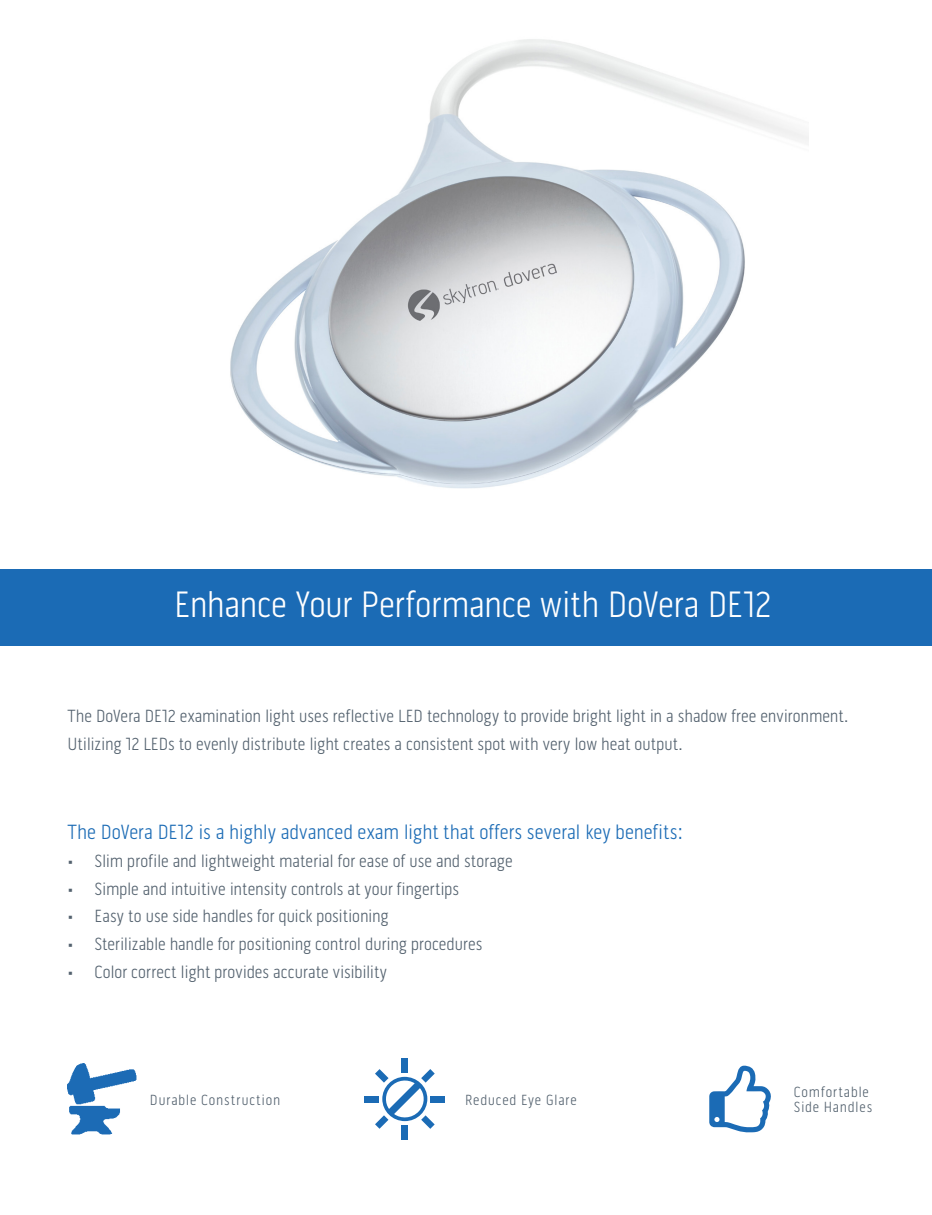
<style>
.page{position:relative;width:932px;height:1215px;background:#fff}
.page>*{position:absolute;margin:0;border:0;box-sizing:border-box;transform-origin:0 0}
.garamond_premier_pro{font:300 37.5px "Pill Gothic 300 mg";letter-spacing:-.015em;color:#fff}
.garamond_premier_pro-2{font:300 21px "Pill Gothic 300 mg";letter-spacing:-.005em;color:#1b6bb5}
.garamond_premier_pro-3{font:300 18px/28.5px "Pill Gothic 300 mg";letter-spacing:-.005em;color:#53616e}
.Callouts{font:300 15px/15px "Pill Gothic 300 mg";letter-spacing:.05em;color:#53616e}
</style>
<div class="page">
<img style="left:230px;top:39px;width:579px;height:450px">
<div style="left:0;top:569px;width:932px;height:76px;background:#1b6bb5"></div>
<svg style="left:709px;top:1066px;width:62px;height:66px"></svg>
<div style="left:431px;top:1096px;width:14px;height:6px;background:#1b6bb5"></div>
<div style="left:401px;top:1125px;width:7px;height:14px;background:#1b6bb5"></div>
<svg style="left:382px;top:1077px;width:45px;height:44px"></svg>
<div style="left:401px;top:1059px;width:7px;height:14px;background:#1b6bb5"></div>
<div style="left:365px;top:1096px;width:14px;height:6px;background:#1b6bb5"></div>
<svg style="left:421px;top:1115px;width:13px;height:14px"></svg>
<svg style="left:375px;top:1069px;width:13px;height:14px"></svg>
<svg style="left:421px;top:1069px;width:14px;height:14px"></svg>
<svg style="left:375px;top:1115px;width:13px;height:14px"></svg>
<img style="left:68px;top:1064px;width:68px;height:70px">
<p class="garamond_premier_pro" style="left:174px;top:583px;width:599px">Enhance Your Performance with DoVera DE12</p>
<p class="garamond_premier_pro-3" style="left:68px;top:702px;width:782px">The DoVera DE12 examination light uses reflective LED technology to provide bright light in a shadow free environment.<br>Utilizing 12 LEDs to evenly distribute light creates a consistent spot with very low heat output.</p>
<p class="garamond_premier_pro-2" style="left:68px;top:820px;width:617px">The DoVera DE12 is a highly advanced exam light that offers several key benefits:</p>
<p class="garamond_premier_pro-3" style="left:68px;top:847px;width:446px">• Slim profile and lightweight material for ease of use and storage</p>
<p class="garamond_premier_pro-3" style="left:68px;top:874px;width:393px">• Simple and intuitive intensity controls at your fingertips</p>
<p class="garamond_premier_pro-3" style="left:68px;top:902px;width:322px">• Easy to use side handles for quick positioning</p>
<p class="garamond_premier_pro-3" style="left:68px;top:930px;width:416px">• Sterilizable handle for positioning control during procedures</p>
<p class="garamond_premier_pro-3" style="left:68px;top:958px;width:321px">• Color correct light provides accurate visibility</p>
<p class="Callouts" style="left:150px;top:1092px;width:132px">Durable Construction</p>
<p class="Callouts" style="left:465px;top:1092px;width:113px">Reduced Eye Glare</p>
<p class="Callouts" style="left:793px;top:1085px;width:80px">Comfortable<br>Side Handles</p>
</div>
